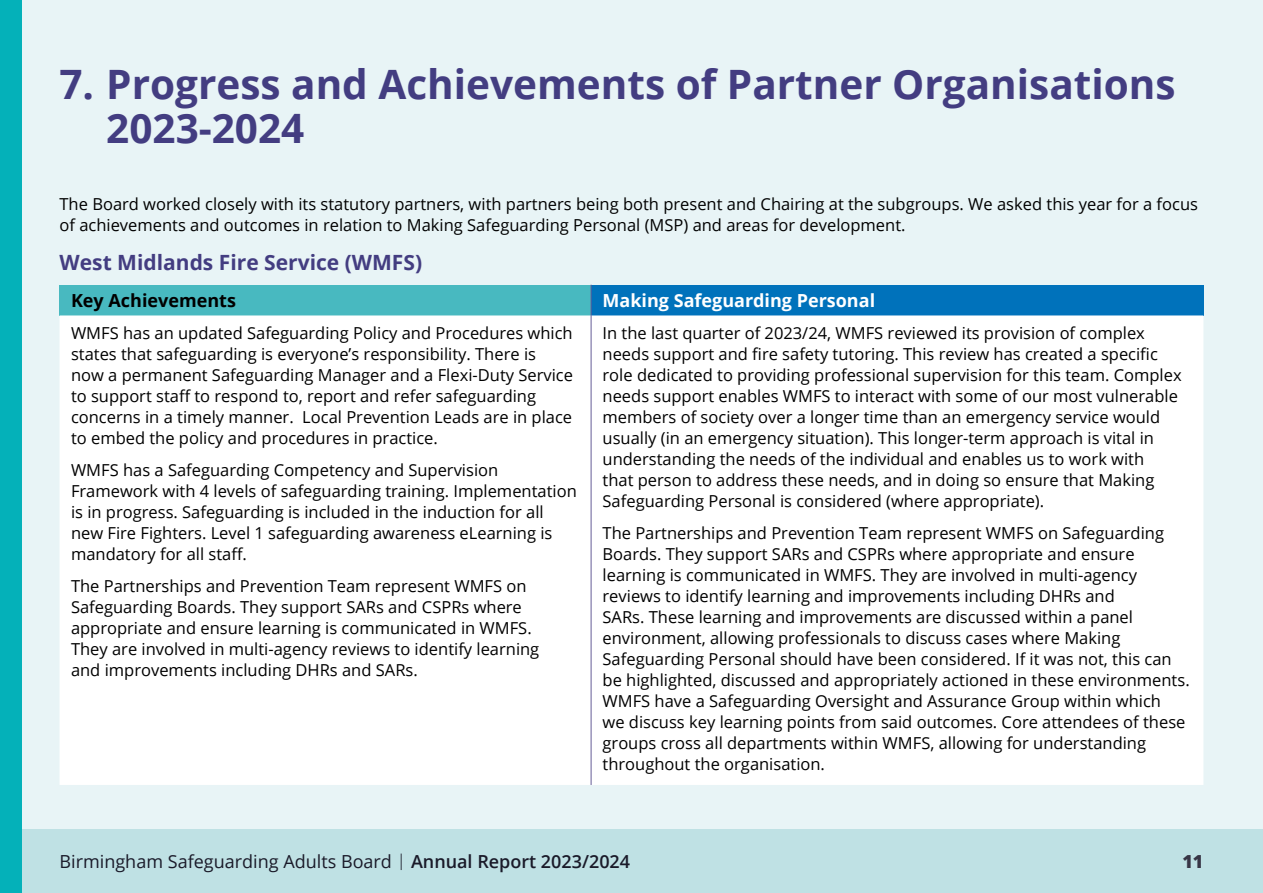
<style>
.page{position:relative;width:1263px;height:893px;background:#e8f4f6}
.page>*{position:absolute;margin:0;border:0;box-sizing:border-box;transform-origin:0 0}
.H1_no_number_27pt{font:700 40.5px/43.5px "Open Sans";color:#433d81}
.H2_14pt{font:700 21px "Open Sans";color:#433d81}
.t1{font:18px "Open Sans";color:#1a1a29}
.BODY_11pt_Regular{font:700 18px "Open Sans";color:#fff}
.BODY_11pt_Regular-2{font:700 18px "Open Sans";color:#000}
.t2{font:800 18px "Open Sans";color:#383646}
.Body_P_11pt_Regular{font:16.5px/21px "Open Sans";color:#000}
.BODY_11pt_Regular-3{font:16.5px/21px "Open Sans";color:#000}
.s1{font-weight:300;font-size:16.2px}
.s2{font-weight:600}
</style>
<div class="page">
<div style="left:0;top:829px;width:1263px;height:64px;background:#bfe1e4"></div>
<div style="left:0;top:0;width:21px;height:893px;background:#04b1b9"></div>
<div style="left:60px;top:285px;width:531px;height:30px;background:#48b9c0"></div>
<div style="left:591px;top:285px;width:612px;height:30px;background:#0072bb"></div>
<div style="left:60px;top:315px;width:1143px;height:470px;background:#fff"></div>
<hr style="left:591px;top:315px;width:1px;height:470px;background:#655c97">
<hr style="left:591px;top:285px;width:1px;height:30px;background:#655c97">
<h1 class="H1_no_number_27pt" style="left:106px;top:62px;width:1071px;text-indent:-47px">7. Progress and Achievements of Partner Organisations<br>2023-2024</h1>
<p class="BODY_11pt_Regular-3" style="left:60px;top:193px;width:1140px">The Board worked closely with its statutory partners, with partners being both present and Chairing at the subgroups. We asked this year for a focus of achievements and outcomes in relation to Making Safeguarding Personal (MSP) and areas for development.</p>
<h2 class="H2_14pt" style="left:60px;top:248px;width:364px">West Midlands Fire Service (WMFS)</h2>
<p class="BODY_11pt_Regular-2" style="left:71px;top:288px;width:166px">Key Achievements</p>
<p class="BODY_11pt_Regular" style="left:603px;top:288px;width:274px">Making Safeguarding Personal</p>
<p class="Body_P_11pt_Regular" style="left:71px;top:322px;width:503px">WMFS has an updated Safeguarding Policy and Procedures which states that safeguarding is everyone’s responsibility. There is now a permanent Safeguarding Manager and a Flexi-Duty Service to support staff to respond to, report and refer safeguarding concerns in a timely manner. Local Prevention Leads are in place to embed the policy and procedures in practice.</p>
<p class="Body_P_11pt_Regular" style="left:71px;top:459px;width:507px">WMFS has a Safeguarding Competency and Supervision Framework with 4 levels of safeguarding training. Implementation is in progress. Safeguarding is included in the induction for all new Fire Fighters. Level 1 safeguarding awareness eLearning is mandatory for all staff.</p>
<p class="Body_P_11pt_Regular" style="left:71px;top:575px;width:470px">The Partnerships and Prevention Team represent WMFS on Safeguarding Boards. They support SARs and CSPRs where appropriate and ensure learning is communicated in WMFS.<br>They are involved in multi-agency reviews to identify learning and improvements including DHRs and SARs.</p>
<p class="Body_P_11pt_Regular" style="left:603px;top:322px;width:581px">In the last quarter of 2023/24, WMFS reviewed its provision of complex needs support and fire safety tutoring. This review has created a specific role dedicated to providing professional supervision for this team. Complex needs support enables WMFS to interact with some of our most vulnerable members of society over a longer time than an emergency service would usually (in an emergency situation). This longer-term approach is vital in understanding the needs of the individual and enables us to work with<br>that person to address these needs, and in doing so ensure that Making Safeguarding Personal is considered (where appropriate).</p>
<p class="Body_P_11pt_Regular" style="left:603px;top:522px;width:589px">The Partnerships and Prevention Team represent WMFS on Safeguarding Boards. They support SARs and CSPRs where appropriate and ensure learning is communicated in WMFS. They are involved in multi-agency reviews to identify learning and improvements including DHRs and<br>SARs. These learning and improvements are discussed within a panel environment, allowing professionals to discuss cases where Making Safeguarding Personal should have been considered. If it was not, this can be highlighted, discussed and appropriately actioned in these environments.<br>WMFS have a Safeguarding Oversight and Assurance Group within which<br>we discuss key learning points from said outcomes. Core attendees of these groups cross all departments within WMFS, allowing for understanding throughout the organisation.</p>
<p class="t1" style="left:60px;top:849px;width:572px">Birmingham Safeguarding Adults Board <span class="s1">|</span> <span class="s2">Annual Report 2023/2024</span></p>
<p class="t2" style="left:1182px;top:848px;width:23px">11</p>
</div>
